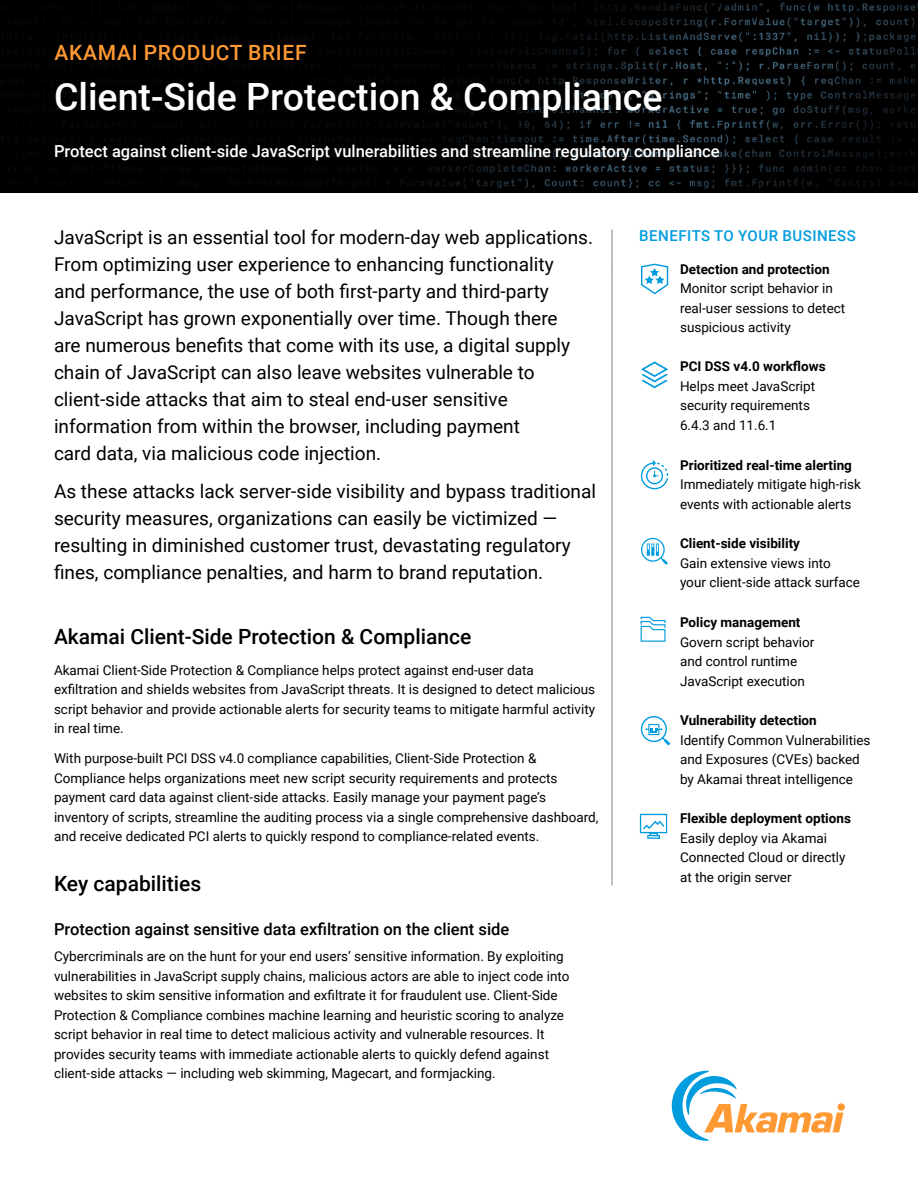
<style>
.page{position:relative;width:918px;height:1188px;background:#fff}
.page>*{position:absolute;margin:0;border:0;box-sizing:border-box;transform-origin:0 0}
.t1{font:500 37.5px "Roboto";color:#fff}
.t2{font:500 21px "Roboto";color:#000}
.t3{font:500 21px "Roboto";letter-spacing:.035em;color:#f93}
.t4{font:19.05px/27px "Roboto";color:#000}
.t5{font:500 16.5px "Roboto";color:#fff}
.t6{font:500 16.5px "Roboto";color:#000}
.t7{font:500 15px "Roboto";letter-spacing:.035em;color:#009cde}
.t8{font:13.5px/19.5px "Roboto";color:#000}
.t9{font:700 13.5px "Roboto";color:#000}
</style>
<div class="page">
<img style="left:0;top:0;width:918px;height:192px">
<svg style="left:672px;top:1071px;width:171px;height:70px"></svg>
<hr style="left:611px;top:230px;width:2px;height:35px;background:#a9abad">
<hr style="left:611px;top:264px;width:2px;height:621px;background:#a9abad">
<svg style="left:641px;top:264px;width:27px;height:30px"></svg>
<svg style="left:640px;top:814px;width:27px;height:25px"></svg>
<svg style="left:641px;top:460px;width:27px;height:29px"></svg>
<svg style="left:641px;top:716px;width:29px;height:30px"></svg>
<svg style="left:641px;top:361px;width:27px;height:27px"></svg>
<svg style="left:641px;top:538px;width:27px;height:27px"></svg>
<svg style="left:641px;top:617px;width:25px;height:25px"></svg>
<h2 class="t3" style="left:54px;top:45px;width:254px">AKAMAI PRODUCT BRIEF</h2>
<h1 class="t1" style="left:54px;top:82px;width:610px">Client-Side Protection &amp; Compliance</h1>
<p class="t5" style="left:54px;top:144px;width:667px">Protect against client-side JavaScript vulnerabilities and streamline regulatory compliance</p>
<p class="t4" style="left:54px;top:225px;width:541px">JavaScript is an essential tool for modern-day web applications.<br>From optimizing user experience to enhancing functionality<br>and performance, the use of both first-party and third-party JavaScript has grown exponentially over time. Though there<br>are numerous benefits that come with its use, a digital supply chain of JavaScript can also leave websites vulnerable to client-side attacks that aim to steal end-user sensitive information from within the browser, including payment<br>card data, via malicious code injection.</p>
<p class="t4" style="left:54px;top:479px;width:544px">As these attacks lack server-side visibility and bypass traditional security measures, organizations can easily be victimized — resulting in diminished customer trust, devastating regulatory fines, compliance penalties, and harm to brand reputation.</p>
<h2 class="t2" style="left:54px;top:629px;width:419px">Akamai Client-Side Protection &amp; Compliance</h2>
<p class="t8" style="left:54px;top:661px;width:543px">Akamai Client-Side Protection &amp; Compliance helps protect against end-user data exfiltration and shields websites from JavaScript threats. It is designed to detect malicious script behavior and provide actionable alerts for security teams to mitigate harmful activity in real time.</p>
<p class="t8" style="left:54px;top:748px;width:546px">With purpose-built PCI DSS v4.0 compliance capabilities, Client-Side Protection &amp; Compliance helps organizations meet new script security requirements and protects payment card data against client-side attacks. Easily manage your payment page’s inventory of scripts, streamline the auditing process via a single comprehensive dashboard, and receive dedicated PCI alerts to quickly respond to compliance-related events.</p>
<h2 class="t2" style="left:54px;top:875px;width:149px">Key capabilities</h2>
<p class="t6" style="left:54px;top:917px;width:457px">Protection against sensitive data exfiltration on the client side</p>
<p class="t8" style="left:54px;top:948px;width:517px">Cybercriminals are on the hunt for your end users’ sensitive information. By exploiting vulnerabilities in JavaScript supply chains, malicious actors are able to inject code into websites to skim sensitive information and exfiltrate it for fraudulent use. Client-Side Protection &amp; Compliance combines machine learning and heuristic scoring to analyze script behavior in real time to detect malicious activity and vulnerable resources. It provides security teams with immediate actionable alerts to quickly defend against client-side attacks — including web skimming, Magecart, and formjacking.</p>
<p class="t7" style="left:639px;top:230px;width:218px">BENEFITS TO YOUR BUSINESS</p>
<p class="t9" style="left:680px;top:263px;width:151px">Detection and protection</p>
<p class="t8" style="left:680px;top:280px;width:167px">Monitor script behavior in real-user sessions to detect suspicious activity</p>
<p class="t9" style="left:680px;top:357px;width:147px">PCI DSS v4.0 workflows</p>
<p class="t8" style="left:680px;top:377px;width:137px">Helps meet JavaScript security requirements<br>6.4.3 and 11.6.1</p>
<p class="t9" style="left:680px;top:459px;width:173px">Prioritized real-time alerting</p>
<p class="t8" style="left:680px;top:474px;width:183px">Immediately mitigate high-risk events with actionable alerts</p>
<p class="t9" style="left:680px;top:534px;width:122px">Client-side visibility</p>
<p class="t8" style="left:680px;top:554px;width:182px">Gain extensive views into your client-side attack surface</p>
<p class="t9" style="left:680px;top:613px;width:122px">Policy management</p>
<p class="t8" style="left:680px;top:633px;width:136px">Govern script behavior and control runtime<br>JavaScript execution</p>
<p class="t9" style="left:680px;top:711px;width:138px">Vulnerability detection</p>
<p class="t8" style="left:680px;top:730px;width:192px">Identify Common Vulnerabilities and Exposures (CVEs) backed by Akamai threat intelligence</p>
<p class="t9" style="left:680px;top:809px;width:172px">Flexible deployment options</p>
<p class="t8" style="left:680px;top:830px;width:167px">Easily deploy via Akamai<br>Connected Cloud or directly at the origin server</p>
</div>
